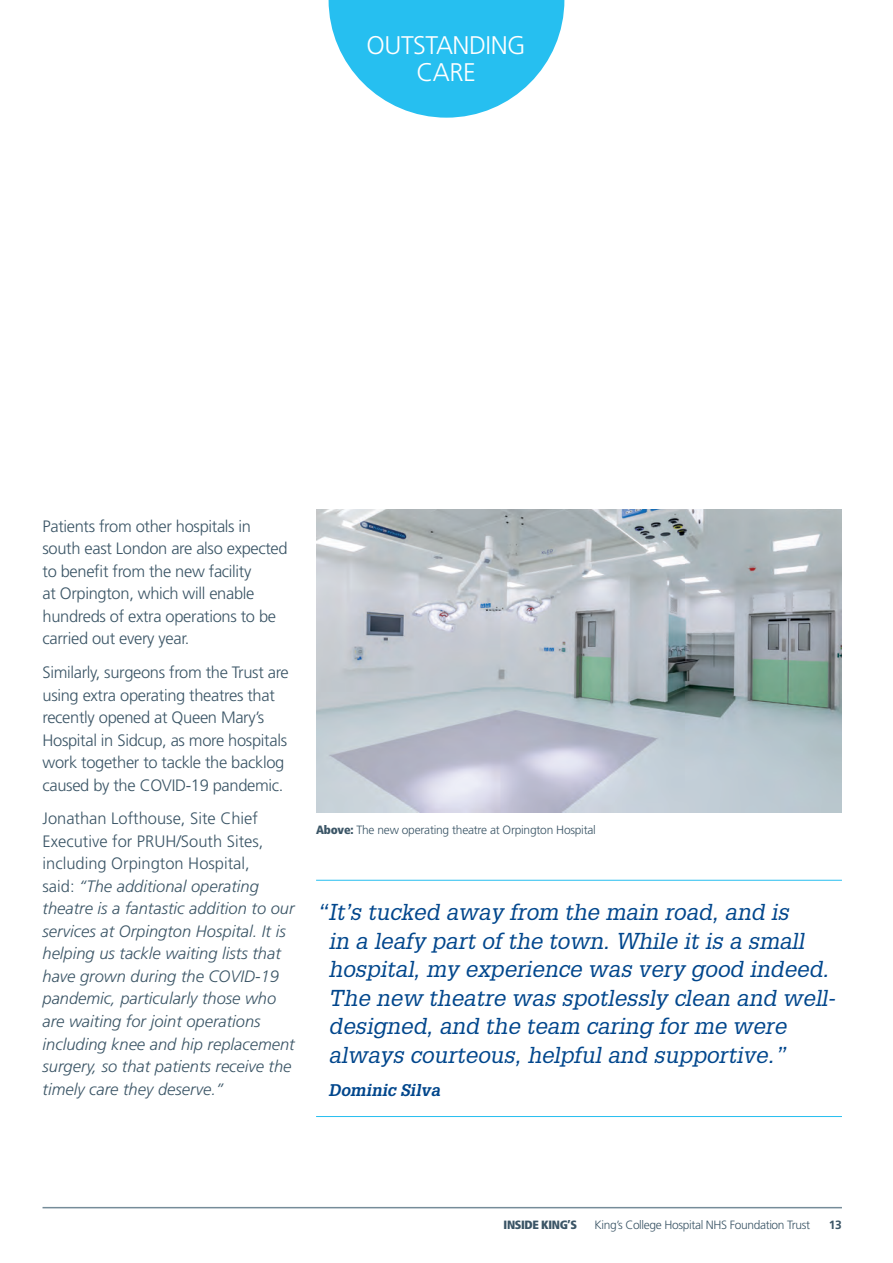
<style>
.page{position:relative;width:893px;height:1263px;background:#fff}
.page>*{position:absolute;margin:0;border:0;box-sizing:border-box;transform-origin:0 0}
.t1{font:300 25.5px/27px "Frutiger";letter-spacing:-.02em;color:#fff;text-align:center}
.t2{font:italic 22.5px/28.5px "Glypha";color:#01468c}
.t3{font:italic 300 16.5px/22.5px "Frutiger";color:#3b5566}
.t4{font:300 16.5px/22.5px "Frutiger";letter-spacing:-.02em;color:#3b5566}
.t5{font:italic 700 16.5px "Glypha";color:#01468c}
.t6{font:300 12px "Frutiger";letter-spacing:-.02em;color:#3b5566}
.t7{font:900 condensed 12px "Frutiger";letter-spacing:-.03em;color:#3b5566}
.t8{font:700 12px "Frutiger";color:#3b5566}
.s1{font-style:normal}
.s2{font-weight:900;font-stretch:condensed}
</style>
<div class="page">
<hr style="left:43px;top:1207px;width:799px;height:1px;background:#758c99">
<svg style="left:329px;top:0;width:235px;height:118px"></svg>
<img style="left:316px;top:509px;width:525px;height:304px">
<hr style="left:316px;top:880px;width:526px;height:1px;background:#26bff0">
<hr style="left:316px;top:1116px;width:526px;height:1px;background:#26bff0">
<h1 class="t1" style="left:367px;top:32px;width:160px">OUTSTANDING<br>CARE</h1>
<p class="t4" style="left:43px;top:515px;width:247px">Patients from other hospitals in south east London are also expected to benefit from the new facility<br>at Orpington, which will enable hundreds of extra operations to be carried out every year.</p>
<p class="t4" style="left:43px;top:661px;width:248px">Similarly, surgeons from the Trust are using extra operating theatres that recently opened at Queen Mary’s Hospital in Sidcup, as more hospitals work together to tackle the backlog caused by the COVID-19 pandemic.</p>
<p class="t3" style="left:43px;top:807px;width:254px"><span class="s1">Jonathan Lofthouse, Site Chief Executive for PRUH/South Sites, including Orpington Hospital,<br>said:</span> “The additional operating theatre is a fantastic addition to our services at Orpington Hospital. It is helping us tackle waiting lists that have grown during the COVID-19 pandemic, particularly those who are waiting for joint operations including knee and hip replacement surgery, so that patients receive the timely care they deserve.”</p>
<p class="t6" style="left:316px;top:823px;width:281px"><span class="s2">Above:</span> The new operating theatre at Orpington Hospital</p>
<p class="t2" style="left:329px;top:898px;width:508px;text-indent:-13px">“It’s tucked away from the main road, and is<br>in a leafy part of the town. While it is a small hospital, my experience was very good indeed.<br>The new theatre was spotlessly clean and well&shy;designed, and the team caring for me were always courteous, helpful and supportive.”</p>
<p class="t5" style="left:329px;top:1080px;width:113px">Dominic Silva</p>
<p class="t7" style="left:504px;top:1218px;width:75px">INSIDE KING’S</p>
<p class="t6" style="left:594px;top:1218px;width:217px">King’s College Hospital NHS Foundation Trust</p>
<p class="t8" style="left:829px;top:1218px;width:14px">13</p>
</div>
